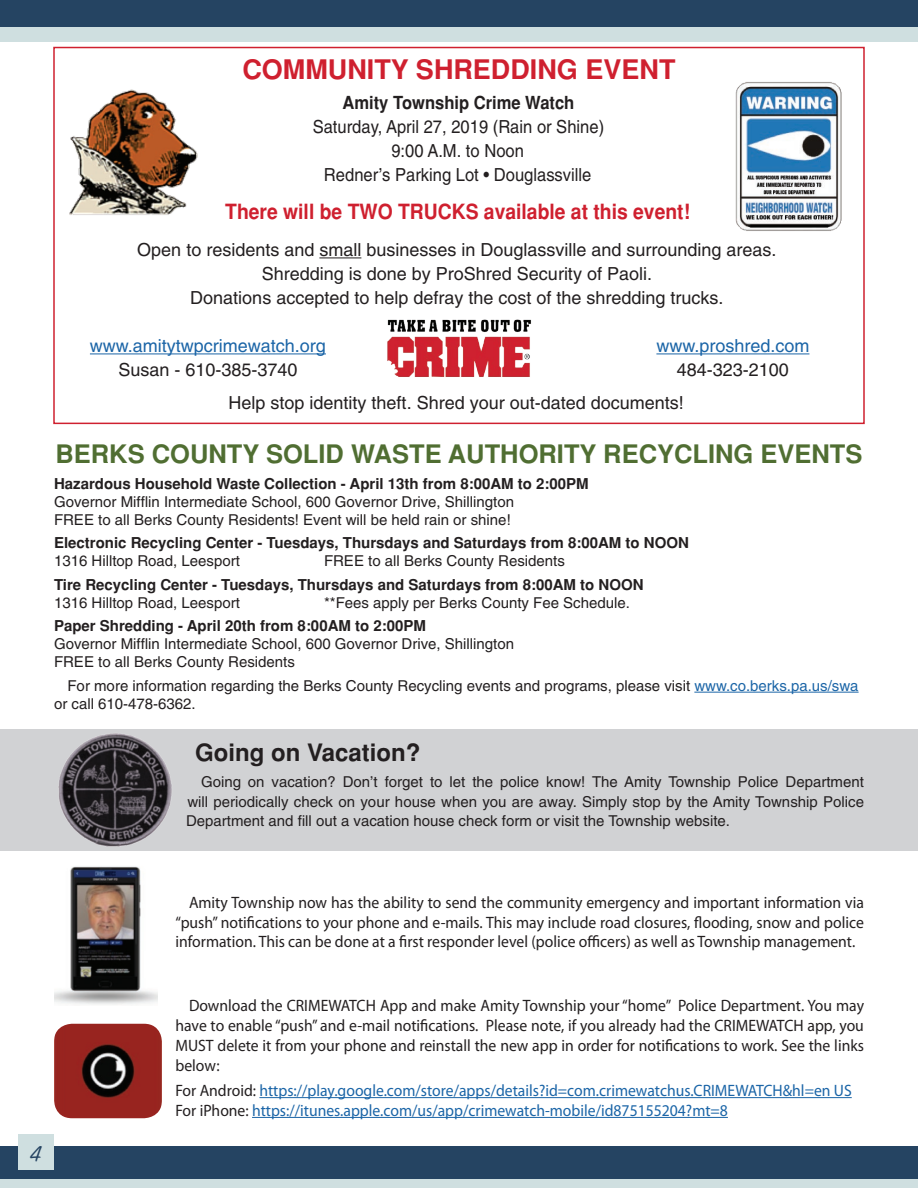
<style>
.page{position:relative;width:918px;height:1188px;background:#fff}
.page>*{position:absolute;margin:0;border:0;box-sizing:border-box;transform-origin:0 0}
.Body_Copy{font:700 27px "Helvetica";color:#cf202f}
.Body_Copy-2{font:700 25.5px "Helvetica";color:#506e32}
.Body_Copy-3{font:700 24px "Helvetica";color:#231f20}
.t1{font:24px "Freehand 575 BT Regular B";color:#254462}
.Body_Copy-4{font:700 21px "Helvetica";color:#cf202f;scale:.92 1}
.Body_Copy-5{font:18px "Helvetica";color:#231f20}
.Body_Copy-6{font:18px "Helvetica";color:#231f20;scale:.92 1}
.Body_Copy-7{font:18px "Helvetica";color:#1b65a7}
.Body_Copy-8{font:700 18px "Helvetica";color:#231f20;scale:.92 1}
.Body_Copy-9{font:16.5px/19.8px "Myriad Pro";color:#231f20;text-align:justify;scale:.95 1}
.Body_Copy-10{font:16.5px "Myriad Pro";color:#1b65a7;scale:.95 1}
.Body_Copy-11{font:15px/19.5px "Helvetica";color:#231f20}
.Body_Copy-12{font:700 15px "Helvetica";color:#231f20}
.s1{color:#1b65a7}
.s2{color:#231f20}
</style>
<div class="page">
<div style="left:0;top:1146px;width:918px;height:33px;background:#254462"></div>
<div style="left:0;top:1179px;width:918px;height:9px;background:#cfdfe0"></div>
<div style="left:0;top:0;width:918px;height:32px;background:#254462"></div>
<div style="left:0;top:27px;width:918px;height:15px;background:#cfdfe0"></div>
<div style="left:18px;top:1134px;width:36px;height:36px;background:#cfdfe0"></div>
<div style="left:0;top:729px;width:918px;height:121px;background:#d1d2d4"></div>
<div style="left:53px;top:47px;width:812px;height:377px;border:2px solid #cf202f"></div>
<hr style="left:319px;top:257px;width:42px;height:1px;background:#231f20">
<hr style="left:90px;top:353px;width:236px;height:1px;background:#1b65a7">
<hr style="left:656px;top:353px;width:153px;height:1px;background:#1b65a7">
<img style="left:69px;top:89px;width:129px;height:126px">
<img style="left:735px;top:82px;width:107px;height:149px">
<img style="left:387px;top:319px;width:144px;height:58px">
<hr style="left:694px;top:692px;width:165px;height:1px;background:#1b65a7">
<img style="left:54px;top:729px;width:122px;height:121px;border-radius:61px">
<img style="left:54px;top:866px;width:103px;height:139px">
<img style="left:54px;top:1024px;width:108px;height:94px">
<hr style="left:259px;top:1097px;width:593px;height:1px;background:#1b65a7">
<hr style="left:252px;top:1117px;width:476px;height:1px;background:#1b65a7">
<p class="Body_Copy" style="left:242px;top:53px;width:435px">COMMUNITY SHREDDING EVENT</p>
<p class="Body_Copy-8" style="left:343px;top:92px;width:254px">Amity Township Crime Watch</p>
<p class="Body_Copy-6" style="left:313px;top:116px;width:318px">Saturday, April 27, 2019 (Rain or Shine)</p>
<p class="Body_Copy-6" style="left:391px;top:140px;width:146px">9:00 A.M. to Noon</p>
<p class="Body_Copy-6" style="left:324px;top:164px;width:292px">Redner’s Parking Lot • Douglassville</p>
<p class="Body_Copy-4" style="left:225px;top:199px;width:507px">There will be TWO TRUCKS available at this event!</p>
<p class="Body_Copy-5" style="left:137px;top:239px;width:641px">Open to residents and small businesses in Douglassville and surrounding areas.</p>
<p class="Body_Copy-5" style="left:262px;top:263px;width:392px">Shredding is done by ProShred Security of Paoli.</p>
<p class="Body_Copy-5" style="left:190px;top:287px;width:535px">Donations accepted to help defray the cost of the shredding trucks.</p>
<p class="Body_Copy-7" style="left:90px;top:335px;width:238px">www.amitytwpcrimewatch.org</p>
<p class="Body_Copy-7" style="left:656px;top:335px;width:155px">www.proshred.com</p>
<p class="Body_Copy-5" style="left:118px;top:359px;width:181px">Susan - 610-385-3740</p>
<p class="Body_Copy-5" style="left:677px;top:359px;width:114px">484-323-2100</p>
<p class="Body_Copy-5" style="left:229px;top:392px;width:457px">Help stop identity theft. Shred your out-dated documents!</p>
<p class="Body_Copy-2" style="left:55px;top:440px;width:809px">BERKS COUNTY SOLID WASTE AUTHORITY RECYCLING EVENTS</p>
<p class="Body_Copy-12" style="left:54px;top:475px;width:536px">Hazardous Household Waste Collection - April 13th from 8:00AM to 2:00PM</p>
<p class="Body_Copy-11" style="left:54px;top:492px;width:462px">Governor Mifflin Intermediate School, 600 Governor Drive, Shillington</p>
<p class="Body_Copy-11" style="left:54px;top:510px;width:458px">FREE to all Berks County Residents! Event will be held rain or shine!</p>
<p class="Body_Copy-12" style="left:54px;top:534px;width:636px">Electronic Recycling Center - Tuesdays, Thursdays and Saturdays from 8:00AM to NOON</p>
<p class="Body_Copy-11" style="left:54px;top:551px;width:187px">1316 Hilltop Road, Leesport</p>
<p class="Body_Copy-11" style="left:324px;top:551px;width:242px">FREE to all Berks County Residents</p>
<p class="Body_Copy-12" style="left:54px;top:576px;width:591px">Tire Recycling Center - Tuesdays, Thursdays and Saturdays from 8:00AM to NOON</p>
<p class="Body_Copy-11" style="left:54px;top:593px;width:187px">1316 Hilltop Road, Leesport</p>
<p class="Body_Copy-11" style="left:324px;top:593px;width:307px">**Fees apply per Berks County Fee Schedule.</p>
<p class="Body_Copy-12" style="left:54px;top:617px;width:374px">Paper Shredding - April 20th from 8:00AM to 2:00PM</p>
<p class="Body_Copy-11" style="left:54px;top:634px;width:462px">Governor Mifflin Intermediate School, 600 Governor Drive, Shillington</p>
<p class="Body_Copy-11" style="left:54px;top:652px;width:242px">FREE to all Berks County Residents</p>
<p class="Body_Copy-11" style="left:54px;top:676px;width:806px;line-height:18px;text-indent:14px">For more information regarding the Berks County Recycling events and programs, please visit <span class="s1">www.co.berks.pa.us/swa </span>or call 610-478-6362.</p>
<p class="Body_Copy-3" style="left:195px;top:739px;width:227px">Going on Vacation?</p>
<p class="Body_Copy-11" style="left:186px;top:772px;width:680px;text-align:justify;text-indent:15px">Going on vacation? Don’t forget to let the police know! The Amity Township Police Department will periodically check on your house when you are away. Simply stop by the Amity Township Police Department and fill out a vacation house check form or visit the Township website.</p>
<p class="t1" style="left:30px;top:1142px;width:13px">4</p>
<p class="Body_Copy-9" style="left:176px;top:892px;width:726px;text-indent:14px">Amity Township now has the ability to send the community emergency and important information via “push” notifications to your phone and e-mails. This may include road closures, flooding, snow and police information. This can be done at a first responder level (police officers) as well as Township management.</p>
<p class="Body_Copy-9" style="left:176px;top:996px;width:726px;text-indent:13px">Download the CRIMEWATCH App and make Amity Township your “home” Police Department. You may have to enable “push” and e-mail notifications. Please note, if you already had the CRIMEWATCH app, you MUST delete it from your phone and reinstall the new app in order for notifications to work. See the links below:</p>
<p class="Body_Copy-10" style="left:176px;top:1080px;width:713px"><span class="s2">For Android:</span> https://play.google.com/store/apps/details?id=com.crimewatchus.CRIMEWATCH&amp;hl=en US</p>
<p class="Body_Copy-10" style="left:176px;top:1100px;width:583px"><span class="s2">For iPhone:</span> https://itunes.apple.com/us/app/crimewatch-mobile/id875155204?mt=8</p>
</div>
